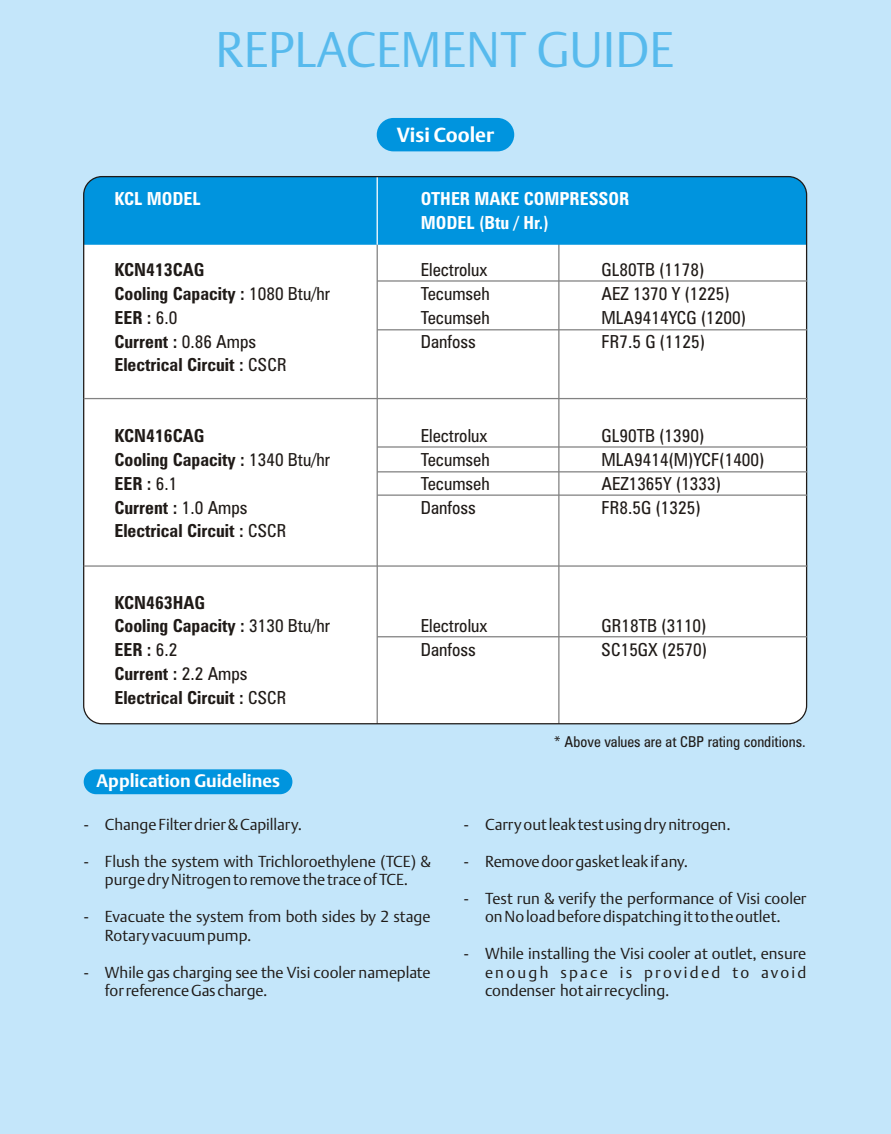
<style>
.page{position:relative;width:891px;height:1134px;background:#c4e6fa}
.page>*{position:absolute;margin:0;border:0;box-sizing:border-box;transform-origin:0 0}
.t1{font:49.5px "DTL Argo T Light";color:#57baed}
.t2{font:700 20.25px "DTL Argo T";color:#fff}
.t3{font:700 18px/23.6px "Zurich Cn BT";color:#1f1a17}
.t4{font:18px "Zurich Cn BT";color:#1f1a17}
.t5{font:700 18px/23.6px "Zurich Cn BT";color:#fff}
.t6{font:700 18px "DTL Argo T";color:#fff}
.t7{font:15.75px/18.4px "DTL Argo T Light";color:#1f1a17;text-align:center}
.t8{font:15.08px "Zurich Cn BT";color:#1f1a17}
.s1{font-weight:400}
</style>
<div class="page">
<div style="left:84px;top:177px;width:723px;height:547px;background:#fff;border-radius:18px"></div>
<hr style="left:377px;top:177px;width:1px;height:547px;background:#828282">
<hr style="left:558px;top:177px;width:2px;height:547px;background:#828282">
<div style="left:85px;top:177px;width:722px;height:68px;background:#0094de"></div>
<hr style="left:377px;top:177px;width:1px;height:68px;background:#fff">
<hr style="left:377px;top:280px;width:430px;height:2px;background:#828282">
<hr style="left:377px;top:329px;width:430px;height:1px;background:#828282">
<hr style="left:377px;top:636px;width:430px;height:1px;background:#828282">
<hr style="left:377px;top:471px;width:430px;height:1px;background:#828282">
<hr style="left:377px;top:495px;width:430px;height:1px;background:#828282">
<hr style="left:84px;top:398px;width:724px;height:1px;background:#828282">
<div style="left:377px;top:118px;width:137px;height:33px;background:#0094de;border-radius:17px"></div>
<div style="left:84px;top:769px;width:208px;height:25px;background:#0094de;border-radius:12px"></div>
<hr style="left:377px;top:446px;width:430px;height:2px;background:#828282">
<hr style="left:84px;top:565px;width:724px;height:2px;background:#828282">
<h1 class="t1" style="left:215px;top:29px;width:460px">REPLACEMENT GUIDE</h1>
<p class="t2" style="left:397px;top:127px;width:99px">Visi Cooler</p>
<p class="t5" style="left:114px;top:189px;width:88px">KCL MODEL</p>
<p class="t5" style="left:421px;top:189px;width:210px">OTHER MAKE COMPRESSOR<br>MODEL (Btu / Hr.)</p>
<p class="t3" style="left:114px;top:260px;width:92px">KCN413CAG</p>
<p class="t4" style="left:421px;top:263px;width:68px">Electrolux</p>
<p class="t4" style="left:602px;top:263px;width:104px">GL80TB (1178)</p>
<p class="t3" style="left:114px;top:284px;width:217px">Cooling Capacity : <span class="s1">1080 Btu/hr</span></p>
<p class="t4" style="left:421px;top:286px;width:70px">Tecumseh</p>
<p class="t4" style="left:602px;top:286px;width:130px">AEZ 1370 Y (1225)</p>
<p class="t3" style="left:114px;top:307px;width:65px">EER : <span class="s1">6.0</span></p>
<p class="t4" style="left:421px;top:310px;width:70px">Tecumseh</p>
<p class="t4" style="left:602px;top:310px;width:146px">MLA9414YCG (1200)</p>
<p class="t3" style="left:114px;top:331px;width:143px">Current : <span class="s1">0.86 Amps</span></p>
<p class="t4" style="left:421px;top:334px;width:56px">Danfoss</p>
<p class="t4" style="left:602px;top:334px;width:105px">FR7.5 G (1125)</p>
<p class="t3" style="left:114px;top:355px;width:174px">Electrical Circuit : <span class="s1">CSCR</span></p>
<p class="t3" style="left:114px;top:426px;width:92px">KCN416CAG</p>
<p class="t4" style="left:421px;top:429px;width:68px">Electrolux</p>
<p class="t4" style="left:602px;top:429px;width:104px">GL90TB (1390)</p>
<p class="t3" style="left:114px;top:450px;width:217px">Cooling Capacity : <span class="s1">1340 Btu/hr</span></p>
<p class="t4" style="left:421px;top:452px;width:70px">Tecumseh</p>
<p class="t4" style="left:602px;top:452px;width:164px">MLA9414(M)YCF(1400)</p>
<p class="t3" style="left:114px;top:473px;width:65px">EER : <span class="s1">6.1</span></p>
<p class="t4" style="left:421px;top:476px;width:70px">Tecumseh</p>
<p class="t4" style="left:602px;top:476px;width:121px">AEZ1365Y (1333)</p>
<p class="t3" style="left:114px;top:497px;width:135px">Current : <span class="s1">1.0 Amps</span></p>
<p class="t4" style="left:421px;top:500px;width:56px">Danfoss</p>
<p class="t4" style="left:602px;top:500px;width:100px">FR8.5G (1325)</p>
<p class="t3" style="left:114px;top:521px;width:174px">Electrical Circuit : <span class="s1">CSCR</span></p>
<p class="t3" style="left:114px;top:592px;width:217px">KCN463HAG<br>Cooling Capacity : <span class="s1">3130 Btu/hr</span></p>
<p class="t4" style="left:421px;top:619px;width:68px">Electrolux</p>
<p class="t4" style="left:602px;top:619px;width:106px">GR18TB (3110)</p>
<p class="t3" style="left:114px;top:640px;width:65px">EER : <span class="s1">6.2</span></p>
<p class="t4" style="left:421px;top:642px;width:56px">Danfoss</p>
<p class="t4" style="left:602px;top:642px;width:107px">SC15GX (2570)</p>
<p class="t3" style="left:114px;top:663px;width:174px">Current : <span class="s1">2.2 Amps<br></span>Electrical Circuit : <span class="s1">CSCR</span></p>
<p class="t6" style="left:97px;top:773px;width:185px">Application Guidelines</p>
<p class="t7" style="left:84px;top:816px;width:220px">- Change Filter drier &amp; Capillary.</p>
<p class="t7" style="left:84px;top:853px;width:348px">- Flush the system with Trichloroethylene (TCE) &amp; purge dry Nitrogen to remove the trace of TCE.</p>
<p class="t7" style="left:105px;top:909px;width:327px;text-align:left;text-indent:-21px">- Evacuate the system from both sides by 2 stage<br>Rotary vacuum pump.</p>
<p class="t7" style="left:105px;top:964px;width:327px;text-align:left;text-indent:-21px">- While gas charging see the Visi cooler nameplate for reference Gas charge.</p>
<p class="t8" style="left:554px;top:736px;width:253px">* Above values are at CBP rating conditions.</p>
<p class="t7" style="left:464px;top:816px;width:268px">- Carry out leak test using dry nitrogen.</p>
<p class="t7" style="left:464px;top:853px;width:226px">- Remove door gasket leak if any.</p>
<p class="t7" style="left:464px;top:890px;width:344px">- Test run &amp; verify the performance of Visi cooler on No load before dispatching it to the outlet.</p>
<p class="t7" style="left:485px;top:946px;width:323px;text-align:justify;text-indent:-21px">- While installing the Visi cooler at outlet, ensure enough space is provided to avoid condenser hot air recycling.</p>
</div>
